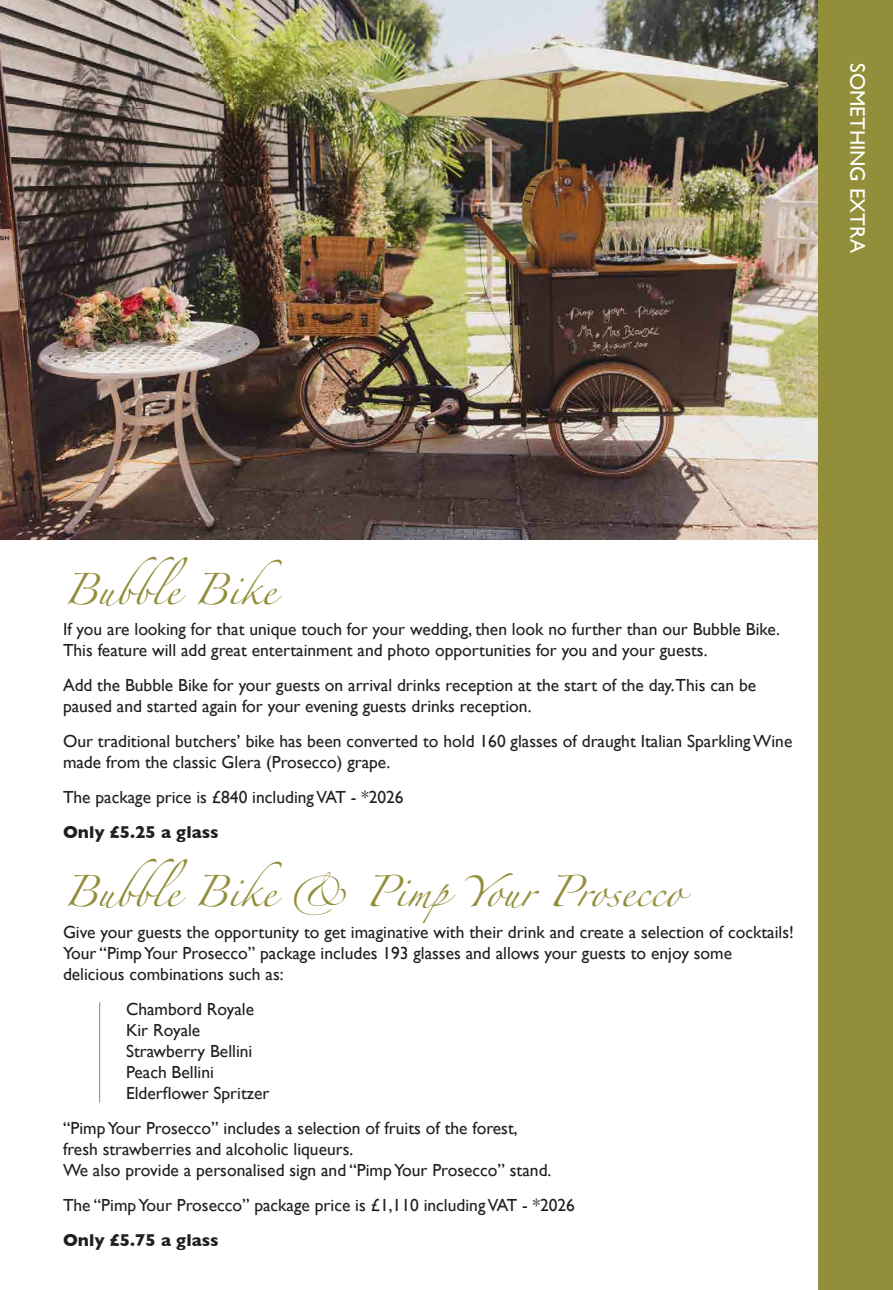
<style>
.page{position:relative;width:893px;height:1290px;background:#fff}
.page>*{position:absolute;margin:0;border:0;box-sizing:border-box;transform-origin:0 0}
.t1{font:28px "Zapfino";color:#928e3a}
.t2{font:21px "Gill Sans";color:#fff}
.t3{font:17.5px/21px "Gill Sans";color:#231f20}
.t4{font:700 17.5px "Gill Sans";color:#231f20}
</style>
<div class="page">
<img style="left:0;top:0;width:819px;height:539px">
<hr style="left:99px;top:1002px;width:1px;height:101px;background:#928e3a">
<div style="left:819px;top:0;width:74px;height:1290px;background:#928e3a"></div>
<p class="t2" style="left:870px;top:63px;width:191px;rotate:90deg">SOMETHING EXTRA</p>
<p class="t1" style="left:63px;top:578px;width:220px">B u bble B i ke</p>
<p class="t3" style="left:63px;top:618px;width:718px">If you are looking for that unique touch for your wedding, then look no further than our Bubble Bike.<br>This feature will add great entertainment and photo opportunities for you and your guests.</p>
<p class="t3" style="left:63px;top:674px;width:695px">Add the Bubble Bike for your guests on arrival drinks reception at the start of the day.This can be paused and started again for your evening guests drinks reception.</p>
<p class="t3" style="left:63px;top:730px;width:731px">Our traditional butchers’ bike has been converted to hold 160 glasses of draught Italian Sparkling Wine made from the classic Glera (Prosecco) grape.</p>
<p class="t3" style="left:63px;top:786px;width:342px">The package price is £840 including VAT - *2026</p>
<p class="t4" style="left:63px;top:818px;width:157px">Only £5.25 a glass</p>
<p class="t1" style="left:63px;top:880px;width:620px">Bubble Bike &amp; PimpYour Prosecco</p>
<p class="t3" style="left:63px;top:921px;width:732px">Give your guests the opportunity to get imaginative with their drink and create a selection of cocktails!<br>Your “Pimp Your Prosecco” package includes 193 glasses and allows your guests to enjoy some delicious combinations such as:</p>
<p class="t3" style="left:126px;top:998px;width:130px">Chambord Royale</p>
<p class="t3" style="left:126px;top:1019px;width:76px">Kir Royale</p>
<p class="t3" style="left:126px;top:1040px;width:128px">Strawberry Bellini</p>
<p class="t3" style="left:126px;top:1061px;width:89px">Peach Bellini</p>
<p class="t3" style="left:126px;top:1082px;width:145px">Elderflower Spritzer</p>
<p class="t3" style="left:63px;top:1117px;width:456px">“Pimp Your Prosecco” includes a selection of fruits of the forest,</p>
<p class="t3" style="left:63px;top:1138px;width:292px">fresh strawberries and alcoholic liqueurs.</p>
<p class="t3" style="left:63px;top:1159px;width:490px">We also provide a personalised sign and “Pimp Your Prosecco” stand.</p>
<p class="t3" style="left:63px;top:1194px;width:514px">The “Pimp Your Prosecco” package price is £1,110 including VAT - *2026</p>
<p class="t4" style="left:63px;top:1226px;width:157px">Only £5.75 a glass</p>
</div>
